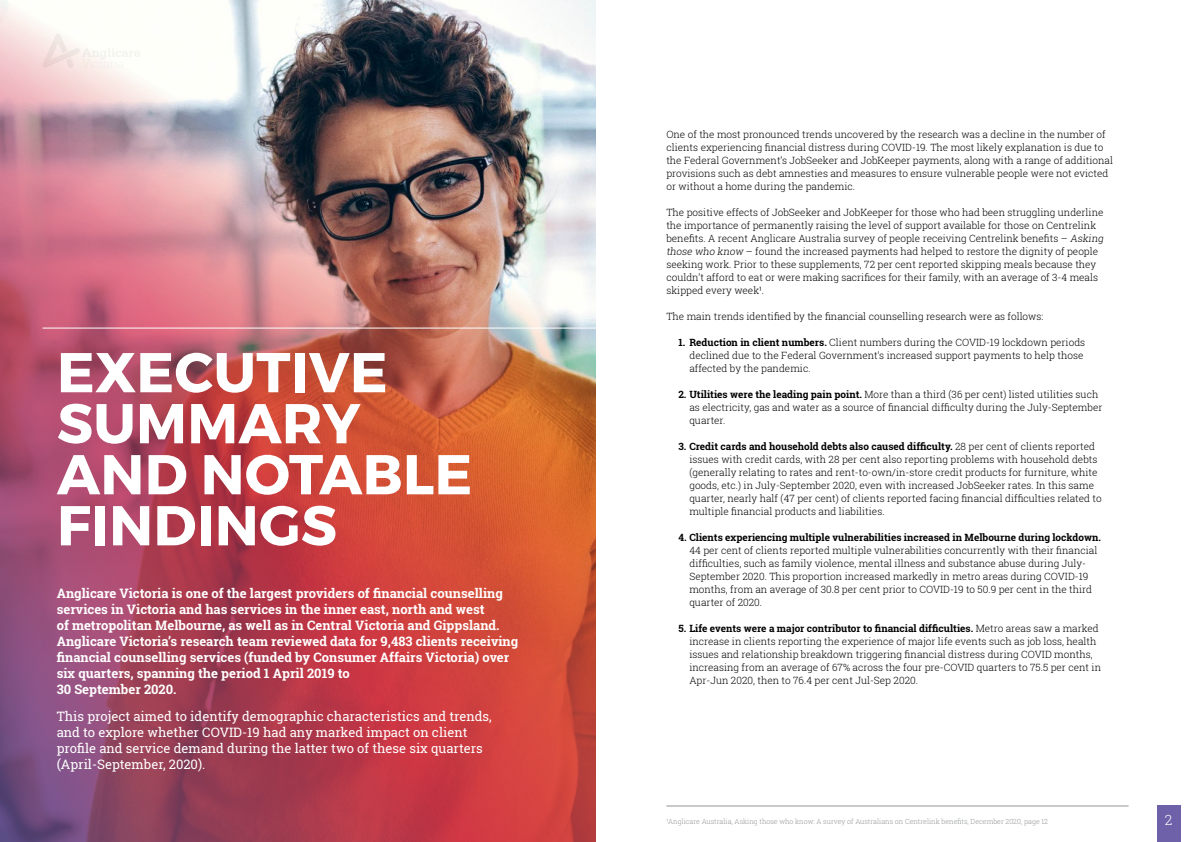
<style>
.page{position:relative;width:1191px;height:842px;background:#fff}
.page>*{position:absolute;margin:0;border:0;box-sizing:border-box;transform-origin:0 0}
.t1{font:700 56px/51px "Montserrat";letter-spacing:.005em;color:#fff}
.t2{font:300 14px "Roboto Slab";color:#fff}
.t3{font:700 13px/16px "Roboto Slab";color:#fff}
.t4{font:13px/16px "Roboto Slab";color:#fff}
.t5{font:300 10px/13px "Roboto Slab";color:#000}
.t6{font:700 10px "Roboto Slab";color:#000}
.t7{font:300 7px "Roboto Slab";color:#939598}
.s1{font-weight:700}
</style>
<div class="page">
<img style="left:0;top:0;width:595px;height:842px">
<img style="left:42px;top:110px;width:554px;height:219px">
<div style="left:1157px;top:806px;width:23px;height:36px;background:#6f60aa"></div>
<hr style="left:666px;top:806px;width:462px;height:1px;background:#939598">
<svg style="left:43px;top:34px;width:99px;height:34px"></svg>
<h1 class="t1" style="left:57px;top:348px;width:417px">EXECUTIVE<br>SUMMARY<br>AND NOTABLE<br>FINDINGS</h1>
<p class="t3" style="left:57px;top:585px;width:463px">Anglicare Victoria is one of the largest providers of financial counselling services in Victoria and has services in the inner east, north and west<br>of metropolitan Melbourne, as well as in Central Victoria and Gippsland.<br>Anglicare Victoria’s research team reviewed data for 9,483 clients receiving financial counselling services (funded by Consumer Affairs Victoria) over six quarters, spanning the period 1 April 2019 to<br>30 September 2020.</p>
<h3 class="t4" style="left:57px;top:708px;width:436px">This project aimed to identify demographic characteristics and trends, and to explore whether COVID-19 had any marked impact on client profile and service demand during the latter two of these six quarters (April-September, 2020).</h3>
<p class="t5" style="left:666px;top:128px;width:448px">One of the most pronounced trends uncovered by the research was a decline in the number of clients experiencing financial distress during COVID-19. The most likely explanation is due to the Federal Government’s JobSeeker and JobKeeper payments, along with a range of additional provisions such as debt amnesties and measures to ensure vulnerable people were not evicted or without a home during the pandemic.</p>
<p class="t5" style="left:666px;top:206px;width:440px">The positive effects of JobSeeker and JobKeeper for those who had been struggling underline the importance of permanently raising the level of support available for those on Centrelink benefits. A recent Anglicare Australia survey of people receiving Centrelink benefits – Asking those who know – found the increased payments had helped to restore the dignity of people seeking work. Prior to these supplements, 72 per cent reported skipping meals because they couldn’t afford to eat or were making sacrifices for their family, with an average of 3-4 meals skipped every week¹.</p>
<p class="t5" style="left:666px;top:310px;width:378px">The main trends identified by the financial counselling research were as follows:</p>
<p class="t5" style="left:689px;top:336px;width:397px;text-indent:-11px"><span class="s1">1. Reduction in client numbers.</span> Client numbers during the COVID-19 lockdown periods declined due to the Federal Government’s increased support payments to help those affected by the pandemic.</p>
<p class="t5" style="left:689px;top:388px;width:414px;text-indent:-11px"><span class="s1">2. Utilities were the leading pain point.</span> More than a third (36 per cent) listed utilities such as electricity, gas and water as a source of financial difficulty during the July-September quarter.</p>
<p class="t5" style="left:689px;top:440px;width:414px;text-indent:-11px"><span class="s1">3. Credit cards and household debts also caused difficulty.</span> 28 per cent of clients reported issues with credit cards, with 28 per cent also reporting problems with household debts (generally relating to rates and rent-to-own/in-store credit products for furniture, white goods, etc.) in July-September 2020, even with increased JobSeeker rates. In this same quarter, nearly half (47 per cent) of clients reported facing financial difficulties related to multiple financial products and liabilities.</p>
<p class="t6" style="left:678px;top:531px;width:424px">4. Clients experiencing multiple vulnerabilities increased in Melbourne during lockdown.</p>
<p class="t5" style="left:689px;top:544px;width:409px">44 per cent of clients reported multiple vulnerabilities concurrently with their financial difficulties, such as family violence, mental illness and substance abuse during July-September 2020. This proportion increased markedly in metro areas during COVID-19 months, from an average of 30.8 per cent prior to COVID-19 to 50.9 per cent in the third quarter of 2020.</p>
<p class="t5" style="left:689px;top:622px;width:413px;text-indent:-11px"><span class="s1">5. Life events were a major contributor to financial difficulties.</span> Metro areas saw a marked increase in clients reporting the experience of major life events such as job loss, health issues and relationship breakdown triggering financial distress during COVID months, increasing from an average of 67% across the four pre-COVID quarters to 75.5 per cent in Apr-Jun 2020, then to 76.4 per cent Jul-Sep 2020.</p>
<p class="t7" style="left:666px;top:817px;width:383px">¹Anglicare Australia, Asking those who know: A survey of Australians on Centrelink benefits, December 2020, page 12</p>
<h2 class="t2" style="left:1165px;top:811px;width:9px">2</h2>
</div>
